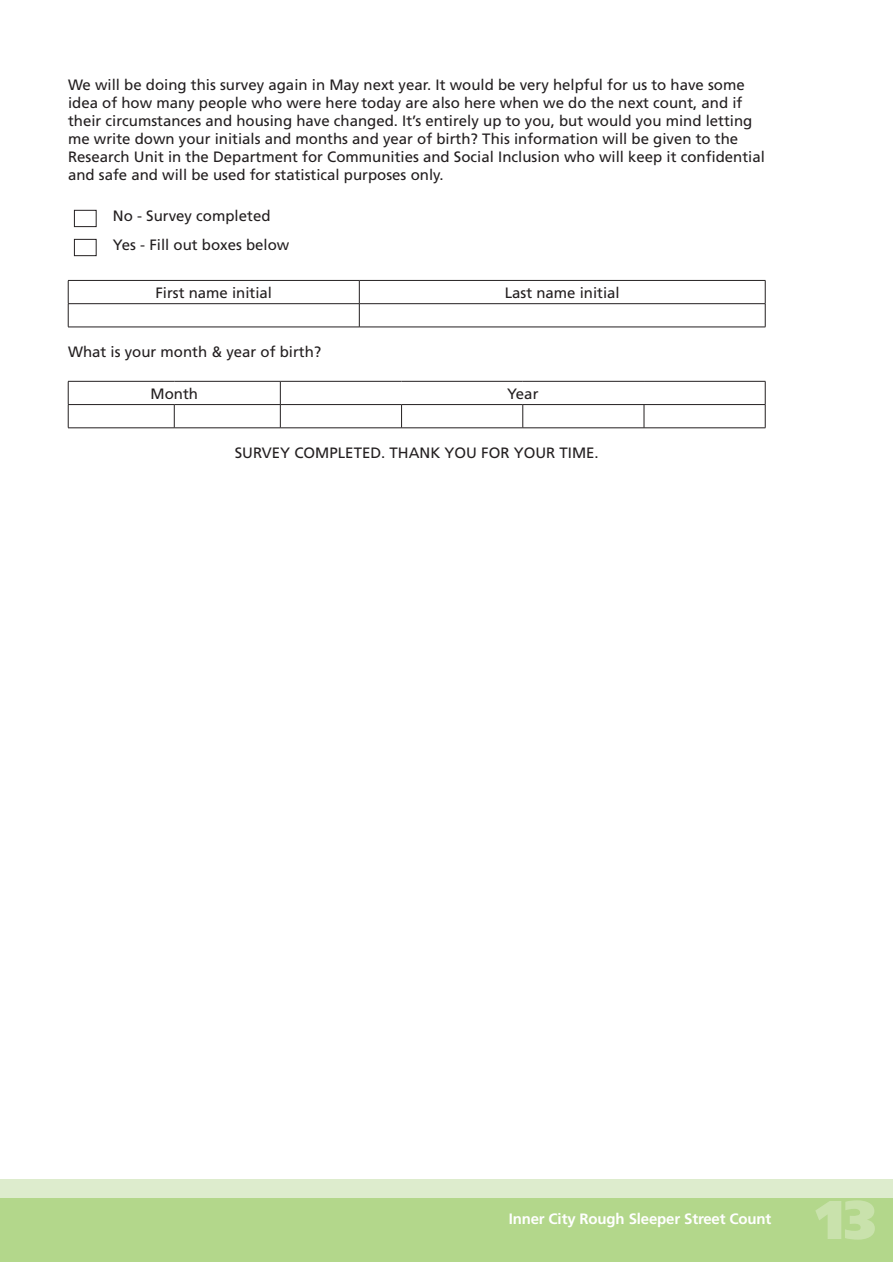
<style>
.page{position:relative;width:893px;height:1263px;background:#fff}
.page>*{position:absolute;margin:0;border:0;box-sizing:border-box;transform-origin:0 0}
.t1{font:900 54.45px "Frutiger LT Std";color:#c9e2ac}
.t2{font:15px/18px "Frutiger LT Std";color:#231f20}
.t3{font:700 15px "Frutiger LT Std";letter-spacing:-.01em;color:#fff}
</style>
<div class="page">
<div style="left:0;top:1179px;width:893px;height:34px;background:#ddeccd"></div>
<div style="left:0;top:1198px;width:893px;height:64px;background:#b3d78b"></div>
<div style="left:74px;top:210px;width:23px;height:17px;border:1px solid #231f20"></div>
<div style="left:74px;top:239px;width:23px;height:17px;border:1px solid #231f20"></div>
<hr style="left:68px;top:280px;width:291px;height:1px;background:#231f20">
<hr style="left:359px;top:280px;width:406px;height:1px;background:#231f20">
<hr style="left:68px;top:303px;width:291px;height:1px;background:#231f20">
<svg style="left:68px;top:281px;width:1px;height:46px"></svg>
<hr style="left:359px;top:303px;width:406px;height:1px;background:#231f20">
<svg style="left:359px;top:281px;width:1px;height:46px"></svg>
<svg style="left:765px;top:281px;width:1px;height:46px"></svg>
<hr style="left:68px;top:327px;width:291px;height:1px;background:#231f20">
<hr style="left:359px;top:327px;width:406px;height:1px;background:#231f20">
<hr style="left:68px;top:381px;width:106px;height:1px;background:#231f20">
<hr style="left:174px;top:381px;width:106px;height:1px;background:#231f20">
<hr style="left:280px;top:381px;width:122px;height:1px;background:#231f20">
<hr style="left:402px;top:381px;width:121px;height:1px;background:#231f20">
<hr style="left:523px;top:381px;width:121px;height:1px;background:#231f20">
<hr style="left:644px;top:381px;width:121px;height:1px;background:#231f20">
<hr style="left:68px;top:404px;width:106px;height:1px;background:#231f20">
<svg style="left:68px;top:381px;width:1px;height:47px"></svg>
<hr style="left:174px;top:404px;width:106px;height:1px;background:#231f20">
<svg style="left:174px;top:405px;width:1px;height:23px"></svg>
<hr style="left:280px;top:404px;width:122px;height:1px;background:#231f20">
<svg style="left:280px;top:381px;width:1px;height:47px"></svg>
<hr style="left:402px;top:404px;width:121px;height:1px;background:#231f20">
<svg style="left:401px;top:405px;width:1px;height:23px"></svg>
<hr style="left:523px;top:404px;width:121px;height:1px;background:#231f20">
<svg style="left:522px;top:405px;width:1px;height:23px"></svg>
<hr style="left:644px;top:404px;width:121px;height:1px;background:#231f20">
<svg style="left:644px;top:405px;width:1px;height:23px"></svg>
<svg style="left:765px;top:381px;width:1px;height:47px"></svg>
<hr style="left:68px;top:428px;width:106px;height:1px;background:#231f20">
<hr style="left:174px;top:428px;width:106px;height:1px;background:#231f20">
<hr style="left:280px;top:428px;width:122px;height:1px;background:#231f20">
<hr style="left:402px;top:428px;width:121px;height:1px;background:#231f20">
<hr style="left:523px;top:428px;width:121px;height:1px;background:#231f20">
<hr style="left:644px;top:428px;width:121px;height:1px;background:#231f20">
<p class="t2" style="left:68px;top:76px;width:698px">We will be doing this survey again in May next year. It would be very helpful for us to have some idea of how many people who were here today are also here when we do the next count, and if their circumstances and housing have changed. It’s entirely up to you, but would you mind letting me write down your initials and months and year of birth? This information will be given to the Research Unit in the Department for Communities and Social Inclusion who will keep it confidential and safe and will be used for statistical purposes only.</p>
<p class="t2" style="left:113px;top:201px;width:178px;line-height:29.1px">No - Survey completed<br>Yes - Fill out boxes below</p>
<p class="t2" style="left:155px;top:284px;width:118px">First name initial</p>
<p class="t2" style="left:505px;top:284px;width:117px">Last name initial</p>
<p class="t2" style="left:68px;top:343px;width:255px">What is your month &amp; year of birth?</p>
<p class="t2" style="left:151px;top:384px;width:49px">Month</p>
<p class="t2" style="left:507px;top:384px;width:33px">Year</p>
<p class="t2" style="left:235px;top:444px;width:365px">SURVEY COMPLETED. THANK YOU FOR YOUR TIME.</p>
<p class="t3" style="left:509px;top:1210px;width:264px">Inner City Rough Sleeper Street Count</p>
<h1 class="t1" style="left:816px;top:1187px;width:62px">13</h1>
</div>
